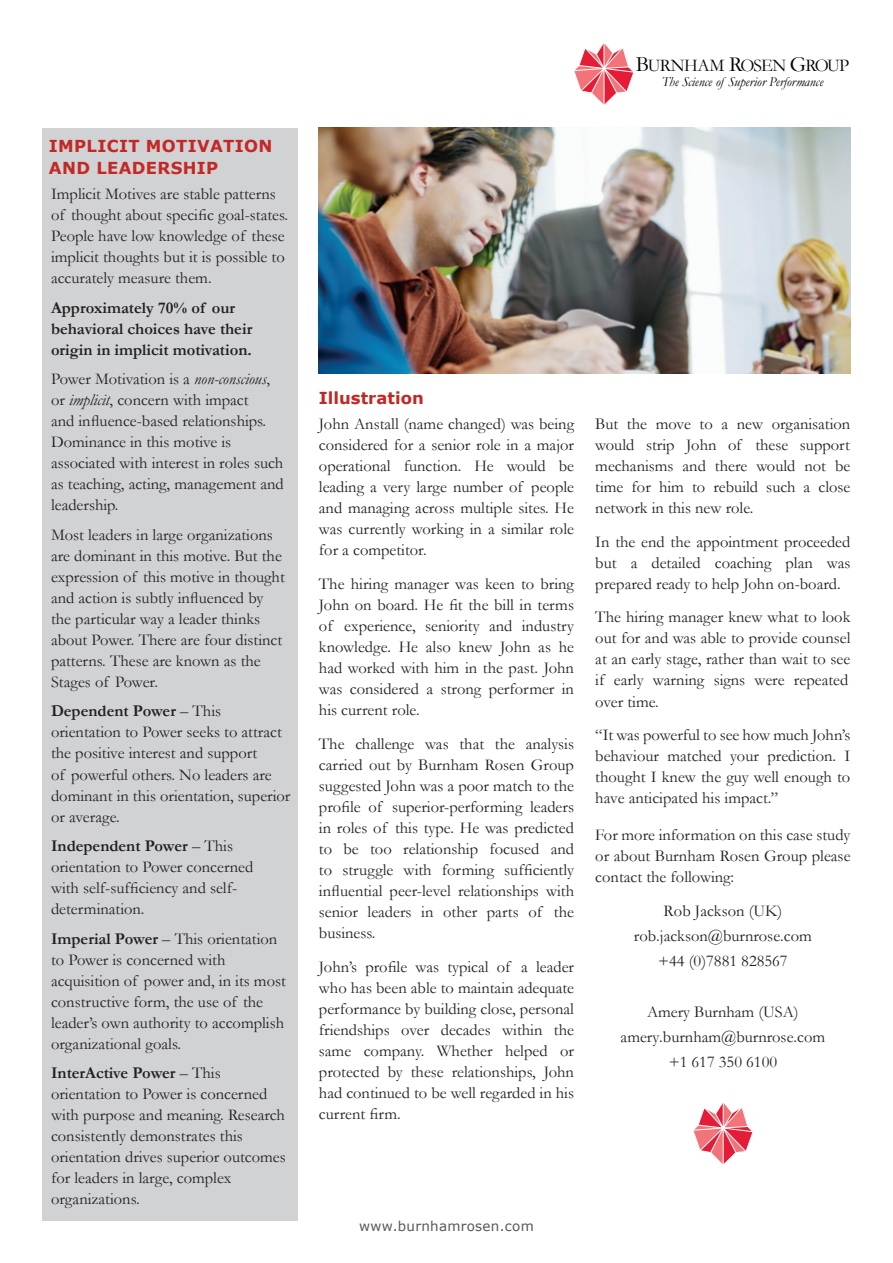
<style>
.page{position:relative;width:893px;height:1263px;background:#fff}
.page>*{position:absolute;margin:0;border:0;box-sizing:border-box;transform-origin:0 0}
.t1{font:18px "Garamond";letter-spacing:-.035em;color:#040503}
.Body_Text{font:16.5px/21px "Garamond";color:#231f20;text-align:justify}
.t2{font:700 16.5px/21px "Garamond";color:#231f20}
.Sub_heading{font:700 16.5px "Verdana";letter-spacing:.02em;color:#c22926}
.Sub_heading-2{font:700 16.5px "Verdana";color:#c22926}
.t3{font:italic 13.65px "Garamond";color:#040503}
.t4{font:13.5px "Verdana";letter-spacing:.02em;color:#57585a}
.s1{font-style:italic}
.s2{font-weight:700}
.s3{font-size:21.6px}
</style>
<div class="page">
<img style="left:319px;top:128px;width:531px;height:246px">
<div style="left:43px;top:128px;width:255px;height:1092px;background:#d1d2d4"></div>
<svg style="left:574px;top:43px;width:60px;height:62px"></svg>
<svg style="left:694px;top:1103px;width:59px;height:61px"></svg>
<p class="Sub_heading" style="left:49px;top:134px;width:225px">IMPLICIT MOTIVATION</p>
<p class="Sub_heading" style="left:49px;top:157px;width:171px">AND LEADERSHIP</p>
<p class="Body_Text" style="left:51px;top:183px;width:239px;text-align:left">Implicit Motives are stable patterns of thought about specific goal-states.<br>People have low knowledge of these implicit thoughts but it is possible to accurately measure them.</p>
<p class="t2" style="left:51px;top:297px;width:203px">Approximately 70% of our behavioral choices have their origin in implicit motivation.</p>
<p class="Body_Text" style="left:51px;top:368px;width:234px;text-align:left">Power Motivation is a <span class="s1">non-conscious</span>, or <span class="s1">implicit</span>, concern with impact<br>and influence-based relationships.<br>Dominance in this motive is associated with interest in roles such as teaching, acting, management and leadership.</p>
<p class="Body_Text" style="left:51px;top:524px;width:235px;text-align:left">Most leaders in large organizations are dominant in this motive. But the expression of this motive in thought and action is subtly influenced by the particular way a leader thinks about Power. There are four distinct patterns. These are known as the<br>Stages of Power.</p>
<p class="Body_Text" style="left:51px;top:701px;width:241px;text-align:left"><span class="s2">Dependent Power</span> – This orientation to Power seeks to attract the positive interest and support<br>of powerful others. No leaders are dominant in this orientation, superior or average.</p>
<p class="Body_Text" style="left:51px;top:835px;width:204px;text-align:left"><span class="s2">Independent Power</span> – This orientation to Power concerned with self-sufficiency and self&shy;determination.</p>
<p class="Body_Text" style="left:51px;top:928px;width:236px;text-align:left"><span class="s2">Imperial Power</span> – This orientation to Power is concerned with acquisition of power and, in its most constructive form, the use of the leader’s own authority to accomplish organizational goals.</p>
<p class="Body_Text" style="left:51px;top:1062px;width:236px;text-align:left"><span class="s2">InterActive Power</span> – This orientation to Power is concerned with purpose and meaning. Research consistently demonstrates this orientation drives superior outcomes for leaders in large, complex organizations.</p>
<p class="t1" style="left:636px;top:53px;width:215px"><span class="s3">B</span>URNHAM <span class="s3">R</span>OSEN <span class="s3">G</span>ROUP</p>
<p class="t3" style="left:662px;top:72px;width:163px">The Science of Superior Performance</p>
<p class="Sub_heading-2" style="left:319px;top:386px;width:106px">Illustration</p>
<p class="Body_Text" style="left:319px;top:413px;width:257px">John Anstall (name changed) was being considered for a senior role in a major operational function. He would be leading a very large number of people and managing across multiple sites. He was currently working in a similar role for a competitor.</p>
<p class="Body_Text" style="left:319px;top:573px;width:257px">The hiring manager was keen to bring John on board. He fit the bill in terms of experience, seniority and industry knowledge. He also knew John as he had worked with him in the past. John was considered a strong performer in his current role.</p>
<p class="Body_Text" style="left:319px;top:733px;width:257px">The challenge was that the analysis carried out by Burnham Rosen Group suggested John was a poor match to the profile of superior-performing leaders in roles of this type. He was predicted to be too relationship focused and to struggle with forming sufficiently influential peer-level relationships with senior leaders in other parts of the business.</p>
<p class="Body_Text" style="left:319px;top:956px;width:257px">John’s profile was typical of a leader who has been able to maintain adequate performance by building close, personal friendships over decades within the same company. Whether helped or protected by these relationships, John had continued to be well regarded in his current firm.</p>
<p class="Body_Text" style="left:595px;top:413px;width:257px">But the move to a new organisation would strip John of these support mechanisms and there would not be time for him to rebuild such a close network in this new role.</p>
<p class="Body_Text" style="left:595px;top:531px;width:257px">In the end the appointment proceeded but a detailed coaching plan was prepared ready to help John on-board.</p>
<p class="Body_Text" style="left:595px;top:607px;width:257px;text-align:left">The hiring manager knew what to look out for and was able to provide counsel at an early stage, rather than wait to see if early warning signs were repeated over time.</p>
<p class="Body_Text" style="left:595px;top:724px;width:257px">“It was powerful to see how much John’s behaviour matched your prediction. I thought I knew the guy well enough to have anticipated his impact.”</p>
<p class="Body_Text" style="left:595px;top:824px;width:257px">For more information on this case study or about Burnham Rosen Group please contact the following:</p>
<p class="Body_Text" style="left:634px;top:898px;width:179px;line-height:25.2px;text-align:center">Rob Jackson (UK) rob.jackson@burnrose.com +44 (0)7881 828567</p>
<p class="Body_Text" style="left:621px;top:998px;width:206px;line-height:25.2px;text-align:center">Amery Burnham (USA) amery.burnham@burnrose.com +1 617 350 6100</p>
<p class="t4" style="left:359px;top:1216px;width:176px">www.burnhamrosen.com</p>
</div>
